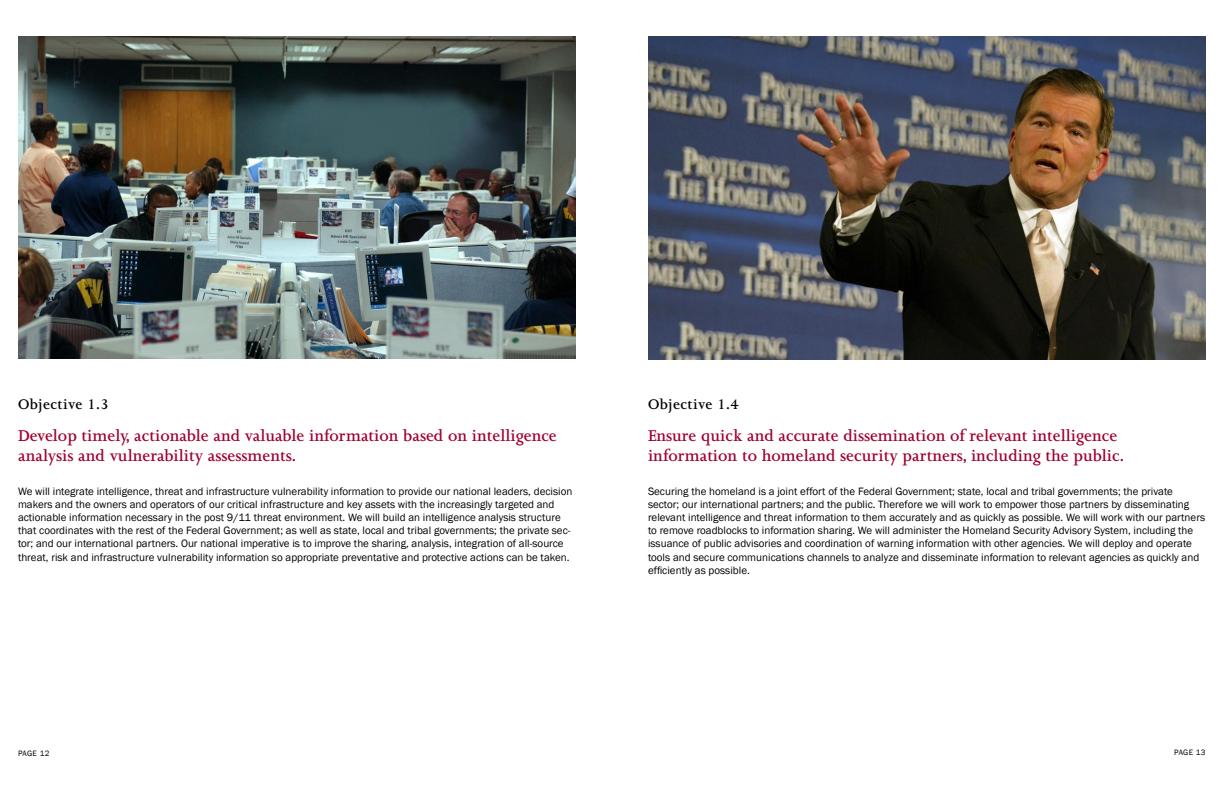
<style>
.page{position:relative;width:1224px;height:792px;background:#fff}
.page>*{position:absolute;margin:0;border:0;box-sizing:border-box;transform-origin:0 0}
.t1{font:600 18px/20px "Joanna";color:#a0002f}
.t2{font:600 16px "Joanna";letter-spacing:.025em;color:#000}
.t3{font:11px/13.2px "Franklin Gothic";color:#000}
.t4{font:8px "Franklin Gothic";letter-spacing:.035em;color:#000}
</style>
<div class="page">
<img style="left:18px;top:36px;width:558px;height:323px">
<img style="left:648px;top:36px;width:558px;height:324px">
<p class="t2" style="left:18px;top:396px;width:92px">Objective 1.3</p>
<p class="t1" style="left:18px;top:426px;width:540px">Develop timely, actionable and valuable information based on intelligence analysis and vulnerability assessments.</p>
<p class="t3" style="left:18px;top:485px;width:556px">We will integrate intelligence, threat and infrastructure vulnerability information to provide our national leaders, decision makers and the owners and operators of our critical infrastructure and key assets with the increasingly targeted and actionable information necessary in the post 9/11 threat environment. We will build an intelligence analysis structure that coordinates with the rest of the Federal Government; as well as state, local and tribal governments; the private sec&shy;tor; and our international partners. Our national imperative is to improve the sharing, analysis, integration of all-source threat, risk and infrastructure vulnerability information so appropriate preventative and protective actions can be taken.</p>
<p class="t2" style="left:648px;top:396px;width:92px">Objective 1.4</p>
<p class="t1" style="left:648px;top:426px;width:471px">Ensure quick and accurate dissemination of relevant intelligence</p>
<p class="t1" style="left:648px;top:446px;width:478px">information to homeland security partners, including the public.</p>
<p class="t3" style="left:648px;top:485px;width:559px">Securing the homeland is a joint effort of the Federal Government; state, local and tribal governments; the private sector; our international partners; and the public. Therefore we will work to empower those partners by disseminating relevant intelligence and threat information to them accurately and as quickly as possible. We will work with our partners to remove roadblocks to information sharing. We will administer the Homeland Security Advisory System, including the issuance of public advisories and coordination of warning information with other agencies. We will deploy and operate tools and secure communications channels to analyze and disseminate information to relevant agencies as quickly and efficiently as possible.</p>
<p class="t4" style="left:18px;top:749px;width:33px">PAGE 12</p>
<p class="t4" style="left:1174px;top:747px;width:33px">PAGE 13</p>
</div>
